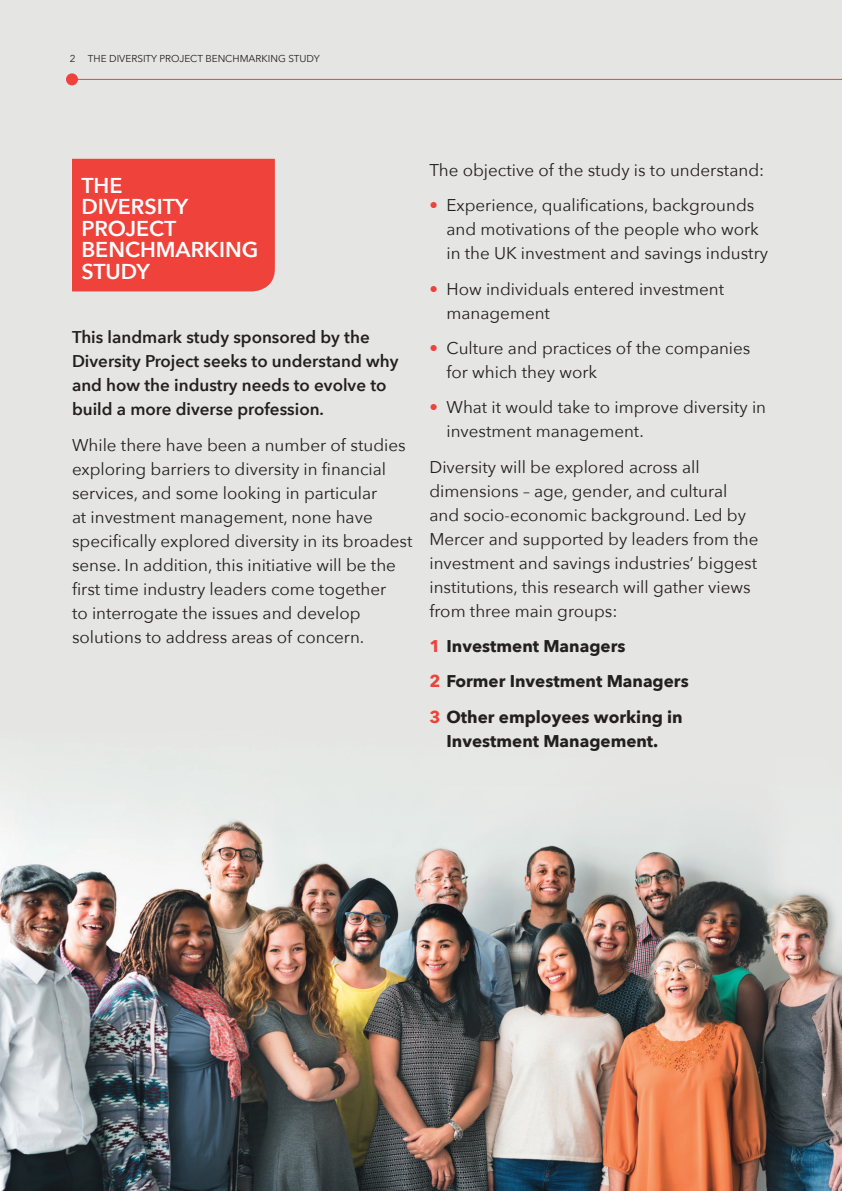
<style>
.page{position:relative;width:842px;height:1191px;background:#e5e6e3}
.page>*{position:absolute;margin:0;border:0;box-sizing:border-box;transform-origin:0 0}
.t1{font:600 21.4px/21.4px "Avenir Next";color:#fff}
.t2{font:17px/24px "Avenir Next";color:#231f20}
.t3{font:600 17px/24px "Avenir Next";color:#231f20}
.t4{font:700 17px/35.4px "Avenir Next";color:#231f20}
.t5{font:10px "Avenir Next";color:#231f20}
.s1{color:#ee423a}
</style>
<div class="page">
<img style="left:0;top:843px;width:842px;height:348px">
<img style="left:0;top:786px;width:716px;height:57px">
<div style="left:72px;top:159px;width:203px;height:132px;background:#ee423a"></div>
<hr style="left:72px;top:79px;width:770px;height:1px;background:#ee423a">
<div style="left:66px;top:73px;width:12px;height:12px;background:#ee423a;border-radius:50%"></div>
<p class="t5" style="left:70px;top:50px;width:252px">2 THE DIVERSITY PROJECT BENCHMARKING STUDY</p>
<p class="t1" style="left:81px;top:174px;width:179px">THE<br>DIVERSITY<br>PROJECT<br>BENCHMARKING<br>STUDY</p>
<p class="t3" style="left:72px;top:325px;width:328px">This landmark study sponsored by the Diversity Project seeks to understand why and how the industry needs to evolve to build a more diverse profession.</p>
<p class="t2" style="left:72px;top:432px;width:342px">While there have been a number of studies exploring barriers to diversity in financial services, and some looking in particular<br>at investment management, none have specifically explored diversity in its broadest sense. In addition, this initiative will be the first time industry leaders come together<br>to interrogate the issues and develop solutions to address areas of concern.</p>
<p class="t2" style="left:429px;top:157px;width:336px">The objective of the study is to understand:</p>
<p class="t2" style="left:446px;top:192px;width:323px;text-indent:-17px"><span class="s1">•</span> Experience, qualifications, backgrounds and motivations of the people who work in the UK investment and savings industry</p>
<p class="t2" style="left:446px;top:276px;width:279px;text-indent:-17px"><span class="s1">•</span> How individuals entered investment management</p>
<p class="t2" style="left:446px;top:335px;width:305px;text-indent:-17px"><span class="s1">•</span> Culture and practices of the companies for which they work</p>
<p class="t2" style="left:446px;top:395px;width:321px;text-indent:-17px"><span class="s1">•</span> What it would take to improve diversity in investment management.</p>
<p class="t2" style="left:429px;top:454px;width:331px">Diversity will be explored across all dimensions – age, gender, and cultural and socio-economic background. Led by Mercer and supported by leaders from the investment and savings industries’ biggest institutions, this research will gather views from three main groups:</p>
<p class="t4" style="left:429px;top:628px;width:261px"><span class="s1">1</span> Investment Managers<br><span class="s1">2</span> Former Investment Managers<br><span class="s1">3</span> Other employees working in</p>
<p class="t4" style="left:446px;top:723px;width:213px">Investment Management.</p>
</div>
